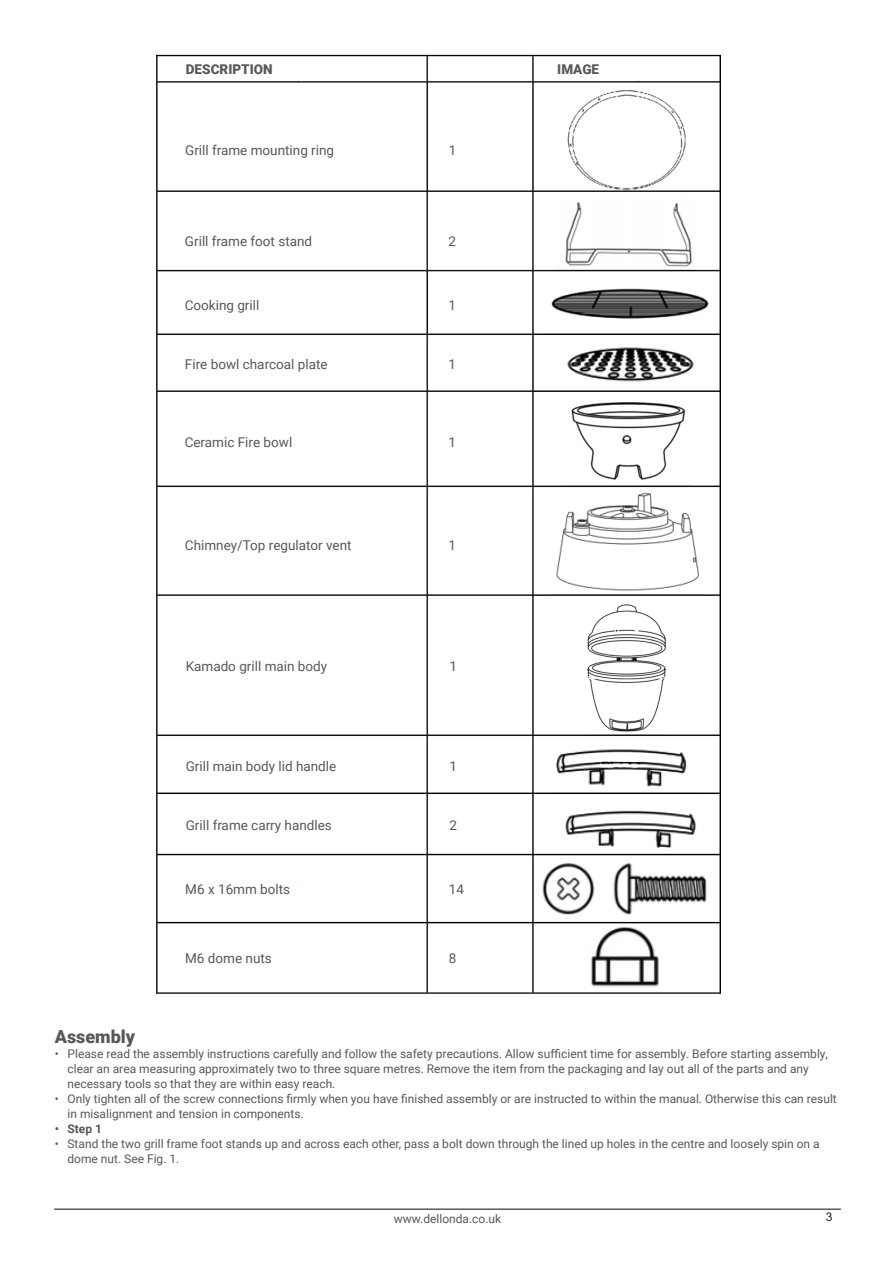
<style>
.page{position:relative;width:893px;height:1263px;background:#fff}
.page>*{position:absolute;margin:0;border:0;box-sizing:border-box;transform-origin:0 0}
.Section_Header{font:900 18px "Roboto";color:#57585a}
.Section_Header-2{font:13.5px "Roboto";color:#57585a}
.Section_Header-3{font:900 13.5px "Roboto";color:#57585a}
.Page_Footer{font:12px/15px "Roboto";color:#57585a}
.t1{font:700 12px "Roboto";color:#57585a}
.Body{font:12px "Arial";color:#231f20}
</style>
<div class="page">
<img style="left:156px;top:54px;width:564px;height:939px">
<hr style="left:54px;top:1208px;width:787px;height:2px;background:#57585a">
<p class="Section_Header-3" style="left:186px;top:59px;width:88px">DESCRIPTION</p>
<p class="Section_Header-2" style="left:185px;top:141px;width:150px">Grill frame mounting ring</p>
<p class="Section_Header-2" style="left:449px;top:141px;width:9px">1</p>
<p class="Section_Header-2" style="left:185px;top:232px;width:129px">Grill frame foot stand</p>
<p class="Section_Header-2" style="left:449px;top:232px;width:9px">2</p>
<p class="Section_Header-2" style="left:185px;top:296px;width:76px">Cooking grill</p>
<p class="Section_Header-2" style="left:448px;top:296px;width:9px">1</p>
<p class="Section_Header-2" style="left:185px;top:355px;width:144px">Fire bowl charcoal plate</p>
<p class="Section_Header-2" style="left:449px;top:355px;width:9px">1</p>
<p class="Section_Header-2" style="left:185px;top:432px;width:109px">Ceramic Fire bowl</p>
<p class="Section_Header-2" style="left:448px;top:432px;width:9px">1</p>
<p class="Section_Header-2" style="left:185px;top:535px;width:168px">Chimney/Top regulator vent</p>
<p class="Section_Header-2" style="left:449px;top:535px;width:9px">1</p>
<p class="Section_Header-2" style="left:186px;top:656px;width:143px">Kamado grill main body</p>
<p class="Section_Header-2" style="left:449px;top:656px;width:9px">1</p>
<p class="Section_Header-2" style="left:186px;top:757px;width:152px">Grill main body lid handle</p>
<p class="Section_Header-2" style="left:449px;top:757px;width:9px">1</p>
<p class="Section_Header-2" style="left:186px;top:815px;width:148px">Grill frame carry handles</p>
<p class="Section_Header-2" style="left:449px;top:815px;width:9px">2</p>
<p class="Section_Header-2" style="left:185px;top:880px;width:106px">M6 x 16mm bolts</p>
<p class="Section_Header-2" style="left:449px;top:880px;width:17px">14</p>
<p class="Section_Header-2" style="left:185px;top:949px;width:88px">M6 dome nuts</p>
<p class="Section_Header-2" style="left:449px;top:949px;width:9px">8</p>
<p class="Section_Header-3" style="left:557px;top:59px;width:43px">IMAGE</p>
<p class="Section_Header" style="left:55px;top:1024px;width:82px">Assembly</p>
<p class="Page_Footer" style="left:68px;top:1046px;width:762px;text-indent:-13px">• Please read the assembly instructions carefully and follow the safety precautions. Allow sufficient time for assembly. Before starting assembly, clear an area measuring approximately two to three square metres. Remove the item from the packaging and lay out all of the parts and any necessary tools so that they are within easy reach.</p>
<p class="Page_Footer" style="left:68px;top:1091px;width:771px;text-indent:-13px">• Only tighten all of the screw connections firmly when you have finished assembly or are instructed to within the manual. Otherwise this can result in misalignment and tension in components.</p>
<p class="t1" style="left:55px;top:1121px;width:49px">• Step 1</p>
<p class="Page_Footer" style="left:68px;top:1136px;width:754px;text-indent:-13px">• Stand the two grill frame foot stands up and across each other, pass a bolt down through the lined up holes in the centre and loosely spin on a dome nut. See Fig. 1.</p>
<p class="Page_Footer" style="left:394px;top:1210px;width:109px">www.dellonda.co.uk</p>
<p class="Body" style="left:826px;top:1208px;width:8px">3</p>
</div>
